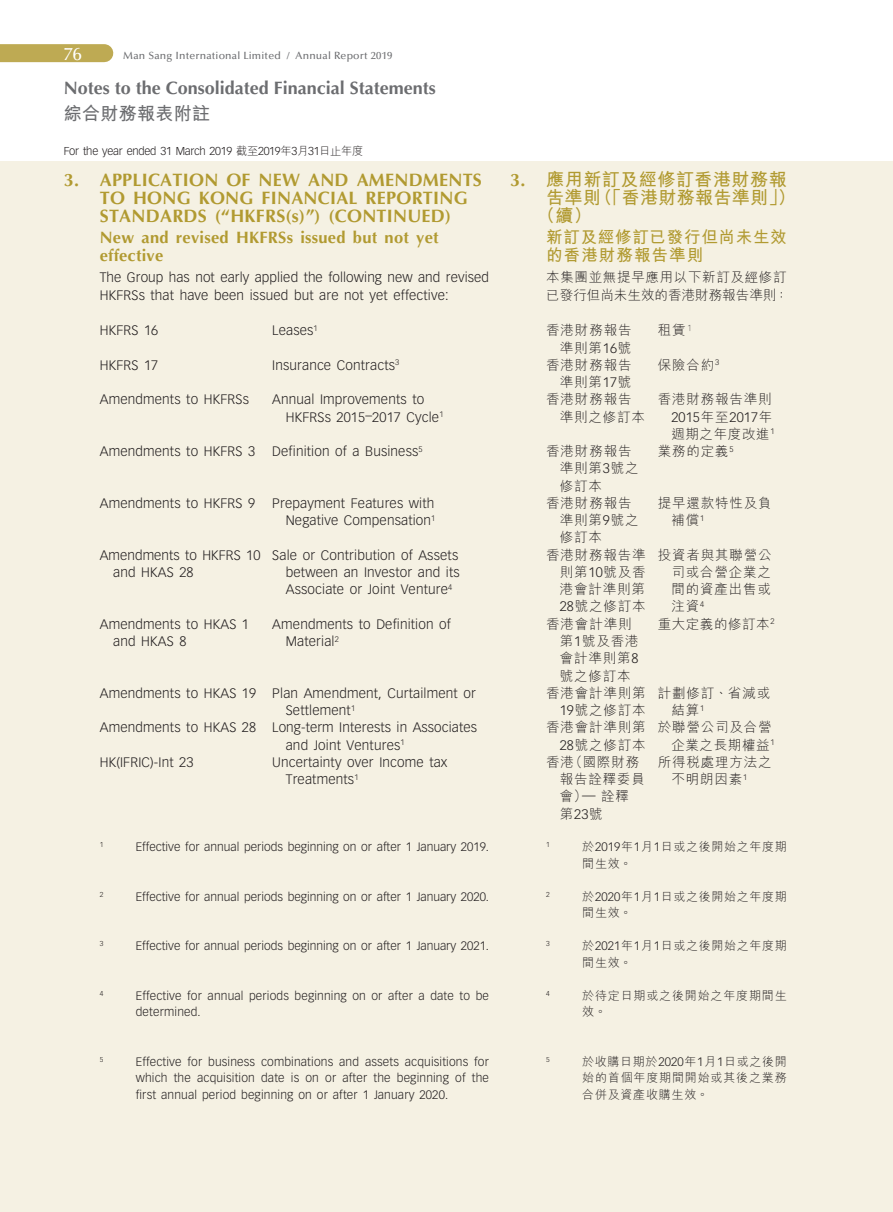
<style>
.page{position:relative;width:893px;height:1212px;background:#fff}
.page>*{position:absolute;margin:0;border:0;box-sizing:border-box;transform-origin:0 0}
._03_H1{font:700 18px/18px "Optima LT Std";letter-spacing:.015em;color:#b19a31}
.t1{font:700 18px "Optima LT Std";color:#6c6d70}
._03_H1-2{font:700 18px "M Hei HK";letter-spacing:.03em;color:#b19a31}
.t2{font:700 18px "M Hei HK";letter-spacing:.02em;color:#6c6d70}
.t3{font:500 18px "Optima LT Std";color:#fff}
._04___H2{font:700 16.5px/18px "Optima LT Std";letter-spacing:.015em;color:#b19a31}
._04___H2-2{font:700 16.5px/18px "M Hei HK";letter-spacing:.045em;color:#b19a31}
._15_Table_Stub{font:300 13.5px/17.2px "Vectora LT Std";letter-spacing:.015em;color:#231f20}
._15_Table_Stub-2{font:300 13.5px/17.2px "M Hei HK";letter-spacing:.065em;color:#231f20}
._12___P2{font:300 13.5px/18px "Vectora LT Std";letter-spacing:.01em;color:#231f20}
._12___P2-2{font:300 13.5px/18px "M Hei HK";letter-spacing:.025em;color:#231f20}
._15_Table_Stub-3{font:300 13.5px "M Hei HK";letter-spacing:.04em;color:#231f20}
._22____IN2__Note{font:300 12px/16.5px "Vectora LT Std";color:#231f20}
._22____IN2__Note-2{font:300 12px/16.5px "M Hei HK";letter-spacing:.065em;color:#231f20}
.t4{font:300 11.25px "Vectora LT Std";letter-spacing:-.02em;color:#231f20}
.t5{font:500 10.5px "Optima LT Std";letter-spacing:.02em;color:#6c6d70}
._22____IN2__Note-3{font:300 7.05px "Vectora LT Std";color:#231f20}
.s1{font-family:"M Hei HK"}
.s2{font-family:"Optima LT Std"}
.s3{font-family:"Vectora LT Std"}
</style>
<div class="page">
<div style="left:0;top:162px;width:893px;height:1050px;background:#f5f1e3"></div>
<div style="left:0;top:44px;width:104px;height:18px;background:#beaa53"></div>
<h1 class="t3" style="left:64px;top:43px;width:19px">76</h1>
<p class="t5" style="left:123px;top:50px;width:271px">Man Sang International Limited / Annual Report 2019</p>
<h1 class="t1" style="left:64px;top:77px;width:374px">Notes to the Consolidated Financial Statements</h1>
<h1 class="t2" style="left:64px;top:100px;width:148px">綜合財務報表附註</h1>
<p class="t4" style="left:64px;top:145px;width:301px">For the year ended 31 March 2019 <span class="s1">截至</span>2019<span class="s1">年</span>3<span class="s1">月</span>31<span class="s1">日止年度</span></p>
<p class="_03_H1" style="left:100px;top:171px;width:384px;text-indent:-36px">3. APPLICATION OF NEW AND AMENDMENTS<br>TO HONG KONG FINANCIAL REPORTING<br>STANDARDS (“HKFRS(s)”) (CONTINUED)</p>
<p class="_04___H2" style="left:100px;top:229px;width:340px">New and revised HKFRSs issued but not yet effective</p>
<p class="_12___P2" style="left:100px;top:269px;width:391px">The Group has not early applied the following new and revised<br>HKFRSs that have been issued but are not yet effective:</p>
<p class="_15_Table_Stub" style="left:100px;top:322px;width:60px">HKFRS 16</p>
<p class="_15_Table_Stub" style="left:272px;top:322px;width:47px">Leases<sup>1</sup></p>
<p class="_15_Table_Stub" style="left:100px;top:357px;width:60px">HKFRS 17</p>
<p class="_15_Table_Stub" style="left:272px;top:357px;width:128px">Insurance Contracts<sup>3</sup></p>
<p class="_15_Table_Stub" style="left:100px;top:391px;width:151px">Amendments to HKFRSs</p>
<p class="_15_Table_Stub" style="left:286px;top:391px;width:159px;text-indent:-14px">Annual Improvements to<br>HKFRSs 2015–2017 Cycle<sup>1</sup></p>
<p class="_15_Table_Stub" style="left:100px;top:443px;width:157px">Amendments to HKFRS 3</p>
<p class="_15_Table_Stub" style="left:272px;top:443px;width:152px">Definition of a Business<sup>5</sup></p>
<p class="_15_Table_Stub" style="left:100px;top:495px;width:157px">Amendments to HKFRS 9</p>
<p class="_15_Table_Stub" style="left:272px;top:495px;width:165px;text-align:right">Prepayment Features with<br>Negative Compensation<sup>1</sup></p>
<p class="_15_Table_Stub" style="left:113px;top:546px;width:149px;text-indent:-14px">Amendments to HKFRS 10 and HKAS 28</p>
<p class="_15_Table_Stub" style="left:286px;top:546px;width:175px;text-align:justify;text-indent:-14px">Sale or Contribution of Assets between an Investor and its Associate or Joint Venture<sup>4</sup></p>
<p class="_15_Table_Stub" style="left:113px;top:615px;width:137px;text-indent:-14px">Amendments to HKAS 1 and HKAS 8</p>
<p class="_15_Table_Stub" style="left:286px;top:615px;width:167px;text-indent:-14px">Amendments to Definition of<br>Material<sup>2</sup></p>
<p class="_15_Table_Stub" style="left:100px;top:684px;width:158px">Amendments to HKAS 19</p>
<p class="_15_Table_Stub" style="left:286px;top:684px;width:191px;text-indent:-14px">Plan Amendment, Curtailment or<br>Settlement<sup>1</sup></p>
<p class="_15_Table_Stub" style="left:100px;top:719px;width:158px">Amendments to HKAS 28</p>
<p class="_15_Table_Stub" style="left:286px;top:719px;width:193px;text-indent:-14px">Long-term Interests in Associates and Joint Ventures<sup>1</sup></p>
<p class="_15_Table_Stub" style="left:100px;top:753px;width:95px">HK(IFRIC)-Int 23</p>
<p class="_15_Table_Stub" style="left:286px;top:753px;width:163px;text-indent:-14px">Uncertainty over Income tax<br>Treatments<sup>1</sup></p>
<p class="_22____IN2__Note-3" style="left:100px;top:841px;width:5px">1</p>
<p class="_22____IN2__Note" style="left:136px;top:839px;width:355px">Effective for annual periods beginning on or after 1 January 2019.</p>
<p class="_22____IN2__Note-3" style="left:100px;top:890px;width:5px">2</p>
<p class="_22____IN2__Note" style="left:136px;top:888px;width:355px">Effective for annual periods beginning on or after 1 January 2020.</p>
<p class="_22____IN2__Note-3" style="left:100px;top:940px;width:5px">3</p>
<p class="_22____IN2__Note" style="left:136px;top:938px;width:355px">Effective for annual periods beginning on or after 1 January 2021.</p>
<p class="_22____IN2__Note-3" style="left:100px;top:989px;width:5px">4</p>
<p class="_22____IN2__Note" style="left:136px;top:987px;width:355px">Effective for annual periods beginning on or after a date to be determined.</p>
<p class="_22____IN2__Note-3" style="left:100px;top:1055px;width:5px">5</p>
<p class="_22____IN2__Note" style="left:136px;top:1053px;width:355px;text-align:justify">Effective for business combinations and assets acquisitions for which the acquisition date is on or after the beginning of the first annual period beginning on or after 1 January 2020.</p>
<p class="_03_H1-2" style="left:510px;top:166px;width:278px"><span class="s2">3.</span> 應用新訂及經修訂香港財務報</p>
<p class="_03_H1-2" style="left:546px;top:184px;width:251px">告準則（「香港財務報告準則」）</p>
<p class="_03_H1-2" style="left:537px;top:202px;width:56px">（續）</p>
<p class="_04___H2-2" style="left:546px;top:227px;width:242px">新訂及經修訂已發行但尚未生效的香港財務報告準則</p>
<p class="_12___P2-2" style="left:546px;top:268px;width:244px">本集團並無提早應用以下新訂及經修訂已發行但尚未生效的香港財務報告準則：</p>
<p class="_15_Table_Stub-2" style="left:546px;top:321px;width:87px;text-align:right">香港財務報告準則第<span class="s3">16</span>號</p>
<p class="_15_Table_Stub-2" style="left:658px;top:321px;width:38px">租賃<sup>１</sup></p>
<p class="_15_Table_Stub-2" style="left:546px;top:356px;width:87px;text-align:right">香港財務報告準則第<span class="s3">17</span>號</p>
<p class="_15_Table_Stub-2" style="left:658px;top:356px;width:63px">保險合約<sup>3</sup></p>
<p class="_15_Table_Stub-2" style="left:560px;top:390px;width:87px;text-indent:-14px">香港財務報告準則之修訂本</p>
<p class="_15_Table_Stub-2" style="left:671px;top:390px;width:105px;text-indent:-14px">香港財務報告準則<br><span class="s3">2015</span>年至<span class="s3">2017</span>年週期之年度改進<sup>1</sup></p>
<p class="_15_Table_Stub-2" style="left:560px;top:442px;width:80px;text-indent:-14px">香港財務報告準則第<span class="s3">3</span>號之修訂本</p>
<p class="_15_Table_Stub-2" style="left:658px;top:442px;width:77px">業務的定義<sup>5</sup></p>
<p class="_15_Table_Stub-2" style="left:560px;top:494px;width:80px;text-indent:-14px">香港財務報告準則第<span class="s3">9</span>號之修訂本</p>
<p class="_15_Table_Stub-2" style="left:671px;top:494px;width:102px;text-indent:-14px">提早還款特性及負補償<sup>1</sup></p>
<p class="_15_Table_Stub-2" style="left:560px;top:546px;width:88px;text-align:justify;text-indent:-14px">香港財務報告準則第<span class="s3">10</span>號及香港會計準則第<span class="s3">28</span>號之修訂本</p>
<p class="_15_Table_Stub-2" style="left:671px;top:546px;width:102px;text-align:justify;text-indent:-14px">投資者與其聯營公司或合營企業之間的資產出售或注資<sup>4</sup></p>
<p class="_15_Table_Stub-2" style="left:560px;top:615px;width:80px;text-indent:-14px">香港會計準則第<span class="s3">1</span>號及香港會計準則第<span class="s3">8</span>號之修訂本</p>
<p class="_15_Table_Stub-3" style="left:658px;top:614px;width:118px">重大定義的修訂本<sup>2</sup></p>
<p class="_15_Table_Stub-2" style="left:546px;top:684px;width:101px;text-align:right">香港會計準則第<br><span class="s3">19</span>號之修訂本</p>
<p class="_15_Table_Stub-2" style="left:671px;top:684px;width:101px;text-indent:-14px">計劃修訂、省減或結算<sup>1</sup></p>
<p class="_15_Table_Stub-2" style="left:546px;top:718px;width:101px;text-align:right">香港會計準則第<br><span class="s3">28</span>號之修訂本</p>
<p class="_15_Table_Stub-2" style="left:658px;top:718px;width:118px;text-align:right">於聯營公司及合營企業之長期權益<sup>1</sup></p>
<p class="_15_Table_Stub-2" style="left:560px;top:753px;width:87px;text-indent:-14px">香港（國際財務報告詮釋委員會）<span class="s3">—</span> 詮釋第<span class="s3">23</span>號</p>
<p class="_15_Table_Stub-2" style="left:671px;top:753px;width:102px;text-indent:-14px">所得稅處理方法之不明朗因素<sup>1</sup></p>
<p class="_22____IN2__Note-3" style="left:546px;top:841px;width:5px">1</p>
<p class="_22____IN2__Note-2" style="left:582px;top:838px;width:206px">於<span class="s3">2019</span>年<span class="s3">1</span>月<span class="s3">1</span>日或之後開始之年度期間生效。</p>
<p class="_22____IN2__Note-3" style="left:546px;top:890px;width:5px">2</p>
<p class="_22____IN2__Note-2" style="left:582px;top:888px;width:206px">於<span class="s3">2020</span>年<span class="s3">1</span>月<span class="s3">1</span>日或之後開始之年度期間生效。</p>
<p class="_22____IN2__Note-3" style="left:546px;top:940px;width:5px">3</p>
<p class="_22____IN2__Note-2" style="left:582px;top:937px;width:206px">於<span class="s3">2021</span>年<span class="s3">1</span>月<span class="s3">1</span>日或之後開始之年度期間生效。</p>
<p class="_22____IN2__Note-3" style="left:546px;top:989px;width:5px">4</p>
<p class="_22____IN2__Note-2" style="left:582px;top:987px;width:206px">於待定日期或之後開始之年度期間生效。</p>
<p class="_22____IN2__Note-3" style="left:546px;top:1055px;width:5px">5</p>
<p class="_22____IN2__Note-2" style="left:582px;top:1053px;width:206px;text-align:justify">於收購日期於<span class="s3">2020</span>年<span class="s3">1</span>月<span class="s3">1</span>日或之後開始的首個年度期間開始或其後之業務合併及資產收購生效。</p>
</div>
